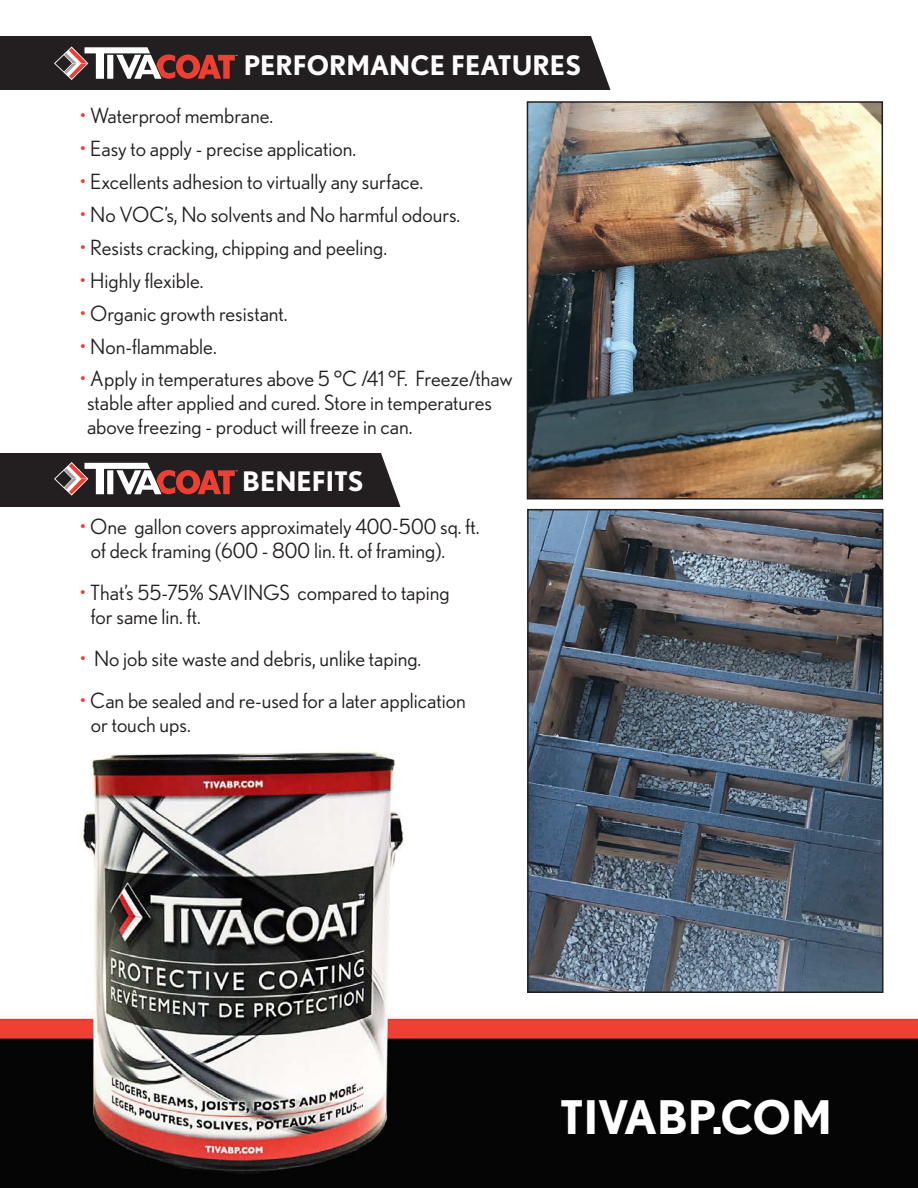
<style>
.page{position:relative;width:918px;height:1188px;background:#fff}
.page>*{position:absolute;margin:0;border:0;box-sizing:border-box;transform-origin:0 0}
.t1{font:700 46.35px "Nobel";color:#fff}
.t2{font:700 26.85px "Nobel";color:#fff}
.t3{font:20.85px "Nobel";color:#231f20}
.s1{color:#ee3f34}
</style>
<div class="page">
<img style="left:0;top:89px;width:918px;height:1099px">
<img style="left:530px;top:104px;width:350px;height:393px">
<div style="left:527px;top:101px;width:356px;height:399px;border:2px solid #231f20"></div>
<svg style="left:530px;top:512px;width:351px;height:478px;background:#566270"></svg>
<div style="left:527px;top:509px;width:357px;height:484px;border:2px solid #231f20"></div>
<svg style="left:0;top:36px;width:610px;height:54px;background:#382e2e"></svg>
<svg style="left:0;top:453px;width:400px;height:54px;background:#413434"></svg>
<p class="t2" style="left:244px;top:49px;width:339px">PERFORMANCE FEATURES</p>
<p class="t3" style="left:80px;top:104px;width:195px"><span class="s1">•</span> Waterproof membrane.</p>
<p class="t3" style="left:80px;top:137px;width:278px"><span class="s1">•</span> Easy to apply - precise application.</p>
<p class="t3" style="left:80px;top:170px;width:345px"><span class="s1">•</span> Excellents adhesion to virtually any surface.</p>
<p class="t3" style="left:80px;top:203px;width:382px"><span class="s1">•</span> No VOC’s, No solvents and No harmful odours.</p>
<p class="t3" style="left:80px;top:236px;width:309px"><span class="s1">•</span> Resists cracking, chipping and peeling.</p>
<p class="t3" style="left:80px;top:268px;width:126px"><span class="s1">•</span> Highly flexible.</p>
<p class="t3" style="left:80px;top:301px;width:210px"><span class="s1">•</span> Organic growth resistant.</p>
<p class="t3" style="left:80px;top:334px;width:139px"><span class="s1">•</span> Non-flammable.</p>
<p class="t3" style="left:80px;top:367px;width:435px"><span class="s1">•</span> Apply in temperatures above 5 °C /41 °F. Freeze/thaw</p>
<p class="t3" style="left:87px;top:391px;width:407px">stable after applied and cured. Store in temperatures</p>
<p class="t3" style="left:87px;top:415px;width:327px">above freezing - product will freeze in can.</p>
<p class="t2" style="left:242px;top:466px;width:123px">BENEFITS</p>
<p class="t3" style="left:80px;top:515px;width:402px"><span class="s1">•</span> One gallon covers approximately 400-500 sq. ft.</p>
<p class="t3" style="left:91px;top:539px;width:356px">of deck framing (600 - 800 lin. ft. of framing).</p>
<p class="t3" style="left:80px;top:581px;width:372px"><span class="s1">•</span> That’s 55-75% SAVINGS compared to taping</p>
<p class="t3" style="left:91px;top:605px;width:112px">for same lin. ft.</p>
<p class="t3" style="left:80px;top:647px;width:343px"><span class="s1">•</span> No job site waste and debris, unlike taping.</p>
<p class="t3" style="left:80px;top:688px;width:388px"><span class="s1">•</span> Can be sealed and re-used for a later application</p>
<p class="t3" style="left:91px;top:712px;width:102px">or touch ups.</p>
<p class="t1" style="left:560px;top:1089px;width:274px">TIVABP.COM</p>
</div>
